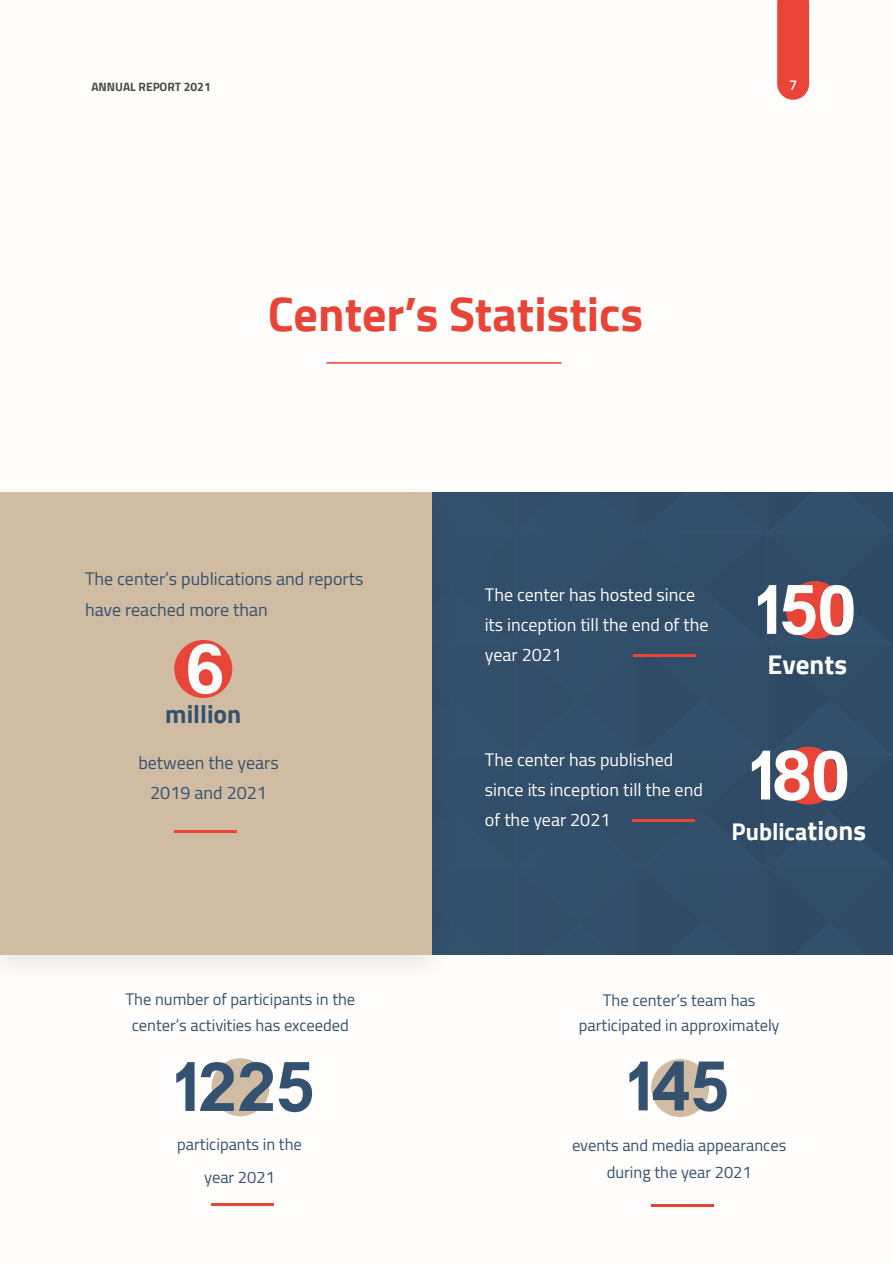
<style>
.page{position:relative;width:893px;height:1263px;background:#fff}
.page>*{position:absolute;margin:0;border:0;box-sizing:border-box;transform-origin:0 0}
.t1{font:72px "Al Jazeera Arabic Bold";color:#fffefd}
.t2{font:72px "Al Jazeera Arabic Bold";color:#34526f}
.t3{font:700 48px "Cairo";color:#e84538}
.t4{font:700 27px "Cairo";color:#fffefd}
.t5{font:700 25.5px "Cairo";color:#34526f}
.t6{font:700 24px "Cairo";color:#fffefd}
.t7{font:18px/30px "Cairo";color:#fffefd}
.t8{font:18px/31.5px "Cairo";color:#34526f}
.t9{font:16.5px/25.5px "Cairo";color:#34526f;text-align:center}
.t10{font:600 13.2px "Open Sans";color:#fffefd}
.t11{font:700 12px "Cairo";color:#4d4948}
.s1{font-size:27px}
</style>
<div class="page">
<div style="left:455px;top:492px;width:438px;height:463px;background:#314e69"></div>
<hr style="left:326px;top:362px;width:235px;height:2px;background:#e84538">
<div style="left:0;top:477px;width:455px;height:510px;background:#000;opacity:.1"></div>
<div style="left:0;top:492px;width:432px;height:463px;background:#cfbca2"></div>
<hr style="left:633px;top:654px;width:62px;height:2px;background:#e84538">
<hr style="left:632px;top:819px;width:62px;height:3px;background:#e84538">
<hr style="left:174px;top:831px;width:62px;height:2px;background:#e84538">
<hr style="left:651px;top:1204px;width:62px;height:2px;background:#e84538">
<hr style="left:211px;top:1203px;width:62px;height:3px;background:#e84538">
<div style="left:786px;top:581px;width:58px;height:58px;background:#e84538;border-radius:50%"></div>
<div style="left:174px;top:640px;width:58px;height:58px;background:#e84538;border-radius:50%"></div>
<div style="left:651px;top:1059px;width:58px;height:58px;background:#cfbca2;border-radius:50%"></div>
<div style="left:211px;top:1058px;width:58px;height:58px;background:#cfbca2;border-radius:50%"></div>
<div style="left:780px;top:747px;width:58px;height:58px;background:#e84538;border-radius:50%"></div>
<svg style="left:777px;top:0;width:32px;height:100px;background:#e84c40"></svg>
<p class="t11" style="left:91px;top:79px;width:121px">ANNUAL REPORT 2021</p>
<p class="t10" style="left:789px;top:76px;width:9px">7</p>
<h2 class="t3" style="left:268px;top:286px;width:377px">Center’s Statistics</h2>
<p class="t8" style="left:85px;top:562px;width:280px">The center’s publications and reports have reached more than</p>
<h1 class="t1" style="left:186px;top:614px;width:40px">6</h1>
<h3 class="t5" style="left:165px;top:700px;width:77px">million</h3>
<p class="t7" style="left:485px;top:579px;width:225px">The center has hosted since its inception till the end of the year 2021</p>
<p class="t8" style="left:138px;top:747px;width:142px;line-height:30px;text-align:center">between the years<br>2019 and 2021</p>
<p class="t7" style="left:485px;top:745px;width:219px">The center has published since its inception till the end of the year 2021</p>
<h1 class="t1" style="left:756px;top:555px;width:101px">150</h1>
<h3 class="t4" style="left:768px;top:649px;width:81px">Events</h3>
<h1 class="t1" style="left:750px;top:721px;width:101px">180</h1>
<h3 class="t6" style="left:732px;top:818px;width:136px">Publica<span class="s1">tions</span></h3>
<p class="t9" style="left:126px;top:986px;width:231px">The number of participants in the center’s activities has exceeded</p>
<p class="t9" style="left:579px;top:987px;width:202px">The center’s team has participated in approximately</p>
<h1 class="t2" style="left:174px;top:1032px;width:141px">1225</h1>
<h1 class="t2" style="left:628px;top:1032px;width:103px">145</h1>
<p class="t9" style="left:177px;top:1128px;width:126px;line-height:33px">participants in the year 2021</p>
<p class="t9" style="left:572px;top:1132px;width:216px;line-height:27px">events and media appearances during the year 2021</p>
</div>
